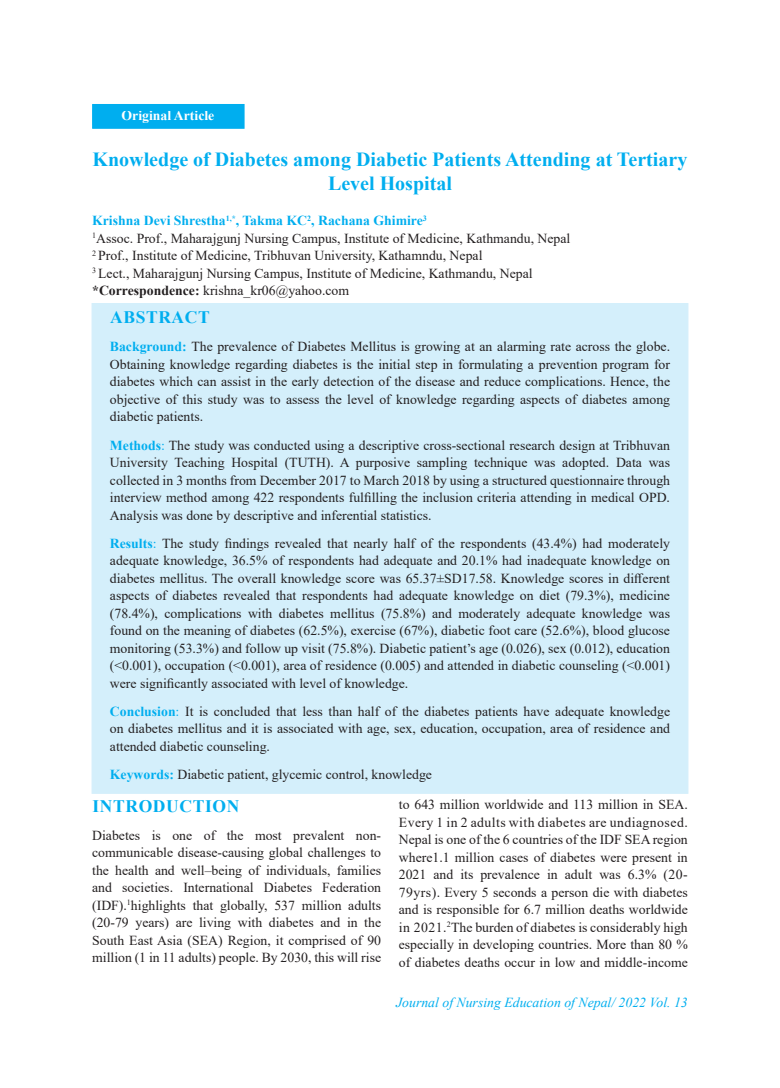
<style>
.page{position:relative;width:780px;height:1088px;background:#fff}
.page>*{position:absolute;margin:0;border:0;box-sizing:border-box;transform-origin:0 0}
.Article_Heading{font:700 20px/24px "Times New Roman";color:#00aeef;text-align:center}
.Heading_One{font:700 17.5px "Times New Roman";letter-spacing:.035em;color:#00aeef}
.Body{font:13.75px/17.5px "Times New Roman";color:#231f20;text-align:justify}
.Writer_Names{font:700 13.75px "Times New Roman";color:#00aeef}
.t1{font:italic 13.75px "Times New Roman";color:#00aeef}
.t2{font:700 13.75px "Times New Roman";color:#fff}
.s1{font-weight:700}
.s2{font-weight:700;color:#00aeef}
.s3{color:#00aeef}
</style>
<div class="page">
<div style="left:92px;top:303px;width:596px;height:491px;background:#d4effb"></div>
<div style="left:92px;top:104px;width:152px;height:25px;background:#00aeef;border:1px solid #00aeef"></div>
<div style="left:663px;top:72px;width:46px;height:33px;border:1px solid #fff;border-radius:50%"></div>
<p class="t2" style="left:121px;top:106px;width:94px">Original Article</p>
<p class="Article_Heading" style="left:93px;top:147px;width:596px">Knowledge of Diabetes among Diabetic Patients Attending at Tertiary<br>Level Hospital</p>
<p class="Writer_Names" style="left:92px;top:211px;width:336px">Krishna Devi Shrestha<sup>1,*</sup>, Takma KC<sup>2</sup>, Rachana Ghimire<sup>3</sup></p>
<p class="Body" style="left:92px;top:229px;width:479px"><sup>1</sup>Assoc. Prof., Maharajgunj Nursing Campus, Institute of Medicine, Kathmandu, Nepal</p>
<p class="Body" style="left:92px;top:246px;width:392px"><sup>2</sup> Prof., Institute of Medicine, Tribhuvan University, Kathamndu, Nepal</p>
<p class="Body" style="left:92px;top:264px;width:442px"><sup>3</sup> Lect., Maharajgunj Nursing Campus, Institute of Medicine, Kathmandu, Nepal</p>
<p class="Body" style="left:92px;top:281px;width:258px"><span class="s1">*Correspondence:</span> krishna_kr06@yahoo.com</p>
<p class="Heading_One" style="left:110px;top:305px;width:101px">ABSTRACT</p>
<p class="Body" style="left:110px;top:338px;width:561px"><span class="s2">Background:</span> The prevalence of Diabetes Mellitus is growing at an alarming rate across the globe.<br>Obtaining knowledge regarding diabetes is the initial step in formulating a prevention program for diabetes which can assist in the early detection of the disease and reduce complications. Hence, the objective of this study was to assess the level of knowledge regarding aspects of diabetes among diabetic patients.</p>
<p class="Body" style="left:110px;top:436px;width:561px"><span class="s2">Methods</span><span class="s3">:</span> The study was conducted using a descriptive cross-sectional research design at Tribhuvan University Teaching Hospital (TUTH). A purposive sampling technique was adopted. Data was collected in 3 months from December 2017 to March 2018 by using a structured questionnaire through interview method among 422 respondents fulfilling the inclusion criteria attending in medical OPD.<br>Analysis was done by descriptive and inferential statistics.</p>
<p class="Body" style="left:110px;top:534px;width:561px"><span class="s2">Results</span><span class="s3">:</span> The study findings revealed that nearly half of the respondents (43.4%) had moderately adequate knowledge, 36.5% of respondents had adequate and 20.1% had inadequate knowledge on diabetes mellitus. The overall knowledge score was 65.37±SD17.58. Knowledge scores in different aspects of diabetes revealed that respondents had adequate knowledge on diet (79.3%), medicine (78.4%), complications with diabetes mellitus (75.8%) and moderately adequate knowledge was found on the meaning of diabetes (62.5%), exercise (67%), diabetic foot care (52.6%), blood glucose monitoring (53.3%) and follow up visit (75.8%). Diabetic patient’s age (0.026), sex (0.012), education (&lt;0.001), occupation (&lt;0.001), area of residence (0.005) and attended in diabetic counseling (&lt;0.001) were significantly associated with level of knowledge.</p>
<p class="Body" style="left:110px;top:702px;width:561px"><span class="s2">Conclusion</span><span class="s3">:</span> It is concluded that less than half of the diabetes patients have adequate knowledge on diabetes mellitus and it is associated with age, sex, education, occupation, area of residence and attended diabetic counseling.</p>
<p class="Body" style="left:110px;top:765px;width:323px"><span class="s2">Keywords:</span> Diabetic patient, glycemic control, knowledge</p>
<p class="Heading_One" style="left:92px;top:793px;width:148px">INTRODUCTION</p>
<p class="Body" style="left:92px;top:826px;width:290px">Diabetes is one of the most prevalent non&shy;communicable disease-causing global challenges to the health and well–being of individuals, families and societies. International Diabetes Federation (IDF).<sup>1</sup>highlights that globally, 537 million adults (20-79 years) are living with diabetes and in the South East Asia (SEA) Region, it comprised of 90 million (1 in 11 adults) people. By 2030, this will rise</p>
<p class="Body" style="left:399px;top:795px;width:290px">to 643 million worldwide and 113 million in SEA.<br>Every 1 in 2 adults with diabetes are undiagnosed.<br>Nepal is one of the 6 countries of the IDF SEA region where1.1 million cases of diabetes were present in 2021 and its prevalence in adult was 6.3% (20- 79yrs). Every 5 seconds a person die with diabetes and is responsible for 6.7 million deaths worldwide in 2021.<sup>2</sup>The burden of diabetes is considerably high especially in developing countries. More than 80 % of diabetes deaths occur in low and middle-income</p>
<p class="t1" style="left:396px;top:993px;width:293px">Journal of Nursing Education of Nepal/ 2022 Vol. 13</p>
</div>
